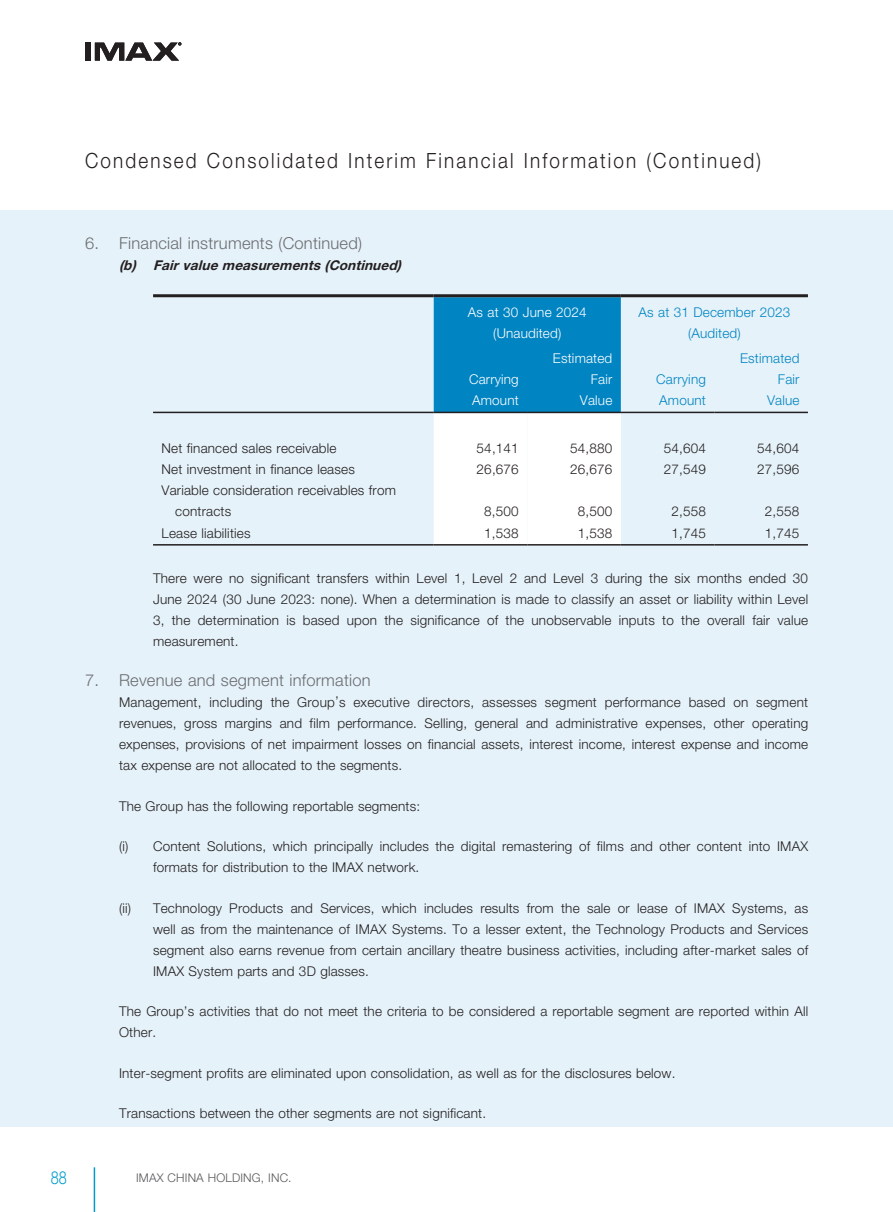
<style>
.page{position:relative;width:893px;height:1212px;background:#fff}
.page>*{position:absolute;margin:0;border:0;box-sizing:border-box;transform-origin:0 0}
.t1{font:300 21px "Helvetica Neue LT Std";letter-spacing:.115em;color:#231f20;scale:.9 1}
.t2{font:300 18px "Helvetica Neue LT Std";color:#009cce;scale:.8 1}
.t3{font:300 16.5px "Helvetica Neue LT Std";letter-spacing:.015em;color:#6c6d70}
.t4{font:300 13.5px/21px "Helvetica Neue LT Std";letter-spacing:.015em;color:#231f20}
.t5{font:300 13.5px/21px "Helvetica Neue LT Std";letter-spacing:.015em;color:#0084c2;text-align:center}
.t6{font:300 13.5px/21px "Helvetica Neue LT Std";letter-spacing:.015em;color:#fff;text-align:center}
.t7{font:italic 700 13.5px "Helvetica Neue LT Std";color:#231f20}
.t8{font:300 12px "Helvetica Neue LT Std";letter-spacing:.015em;color:#57585a}
</style>
<div class="page">
<div style="left:0;top:210px;width:893px;height:917px;background:#e5f2f9"></div>
<div style="left:85px;top:43px;width:6px;height:18px;background:#231f20"></div>
<svg style="left:95px;top:43px;width:86px;height:18px"></svg>
<hr style="left:94px;top:1167px;width:1px;height:45px;background:#009cce">
<svg style="left:434px;top:297px;width:187px;height:249px;background:#87c4e1"></svg>
<hr style="left:153px;top:294px;width:281px;height:3px;background:#231f20">
<hr style="left:434px;top:294px;width:187px;height:3px;background:#231f20">
<hr style="left:621px;top:294px;width:187px;height:3px;background:#231f20">
<hr style="left:153px;top:412px;width:281px;height:1px;background:#231f20">
<hr style="left:434px;top:412px;width:93px;height:1px;background:#231f20">
<hr style="left:527px;top:412px;width:94px;height:1px;background:#231f20">
<hr style="left:621px;top:412px;width:93px;height:1px;background:#231f20">
<hr style="left:714px;top:412px;width:94px;height:1px;background:#231f20">
<hr style="left:153px;top:544px;width:281px;height:1px;background:#231f20">
<hr style="left:434px;top:544px;width:93px;height:1px;background:#231f20">
<hr style="left:527px;top:544px;width:94px;height:1px;background:#231f20">
<hr style="left:621px;top:544px;width:93px;height:1px;background:#231f20">
<hr style="left:714px;top:544px;width:94px;height:1px;background:#231f20">
<h1 class="t1" style="left:85px;top:148px;width:753px">Condensed Consolidated Interim Financial Information (Continued)</h1>
<p class="t3" style="left:85px;top:233px;width:279px">6. Financial instruments (Continued)</p>
<p class="t7" style="left:119px;top:256px;width:283px">(b) Fairvalue measurements(Continued)</p>
<p class="t6" style="left:468px;top:301px;width:120px">As at 30 June 2024 (Unaudited)</p>
<p class="t5" style="left:638px;top:301px;width:153px">As at 31 December 2023 (Audited)</p>
<p class="t6" style="left:469px;top:368px;width:51px;text-align:left">Carrying<br>Amount</p>
<p class="t6" style="left:553px;top:347px;width:61px;text-align:right">Estimated<br>Fair<br>Value</p>
<p class="t5" style="left:740px;top:347px;width:61px;text-align:right">Estimated<br>Fair<br>Value</p>
<p class="t5" style="left:656px;top:368px;width:51px;text-align:left">Carrying<br>Amount</p>
<p class="t4" style="left:162px;top:438px;width:176px">Net financed sales receivable</p>
<p class="t4" style="left:477px;top:438px;width:44px">54,141</p>
<p class="t4" style="left:570px;top:438px;width:44px">54,880</p>
<p class="t4" style="left:664px;top:438px;width:44px">54,604</p>
<p class="t4" style="left:757px;top:438px;width:44px">54,604</p>
<p class="t4" style="left:162px;top:459px;width:195px">Net investment in finance leases</p>
<p class="t4" style="left:477px;top:459px;width:44px">26,676</p>
<p class="t4" style="left:570px;top:459px;width:44px">26,676</p>
<p class="t4" style="left:664px;top:459px;width:44px">27,549</p>
<p class="t4" style="left:757px;top:459px;width:44px">27,596</p>
<p class="t4" style="left:175px;top:480px;width:222px;text-indent:-14px">Variable consideration receivables from contracts</p>
<p class="t4" style="left:484px;top:501px;width:36px">8,500</p>
<p class="t4" style="left:578px;top:501px;width:36px">8,500</p>
<p class="t4" style="left:671px;top:501px;width:36px">2,558</p>
<p class="t4" style="left:765px;top:501px;width:36px">2,558</p>
<p class="t4" style="left:162px;top:522px;width:90px">Lease liabilities</p>
<p class="t4" style="left:484px;top:522px;width:36px">1,538</p>
<p class="t4" style="left:578px;top:522px;width:36px">1,538</p>
<p class="t4" style="left:671px;top:522px;width:36px">1,745</p>
<p class="t4" style="left:765px;top:522px;width:36px">1,745</p>
<p class="t4" style="left:153px;top:567px;width:657px;text-align:justify">There were no significant transfers within Level 1, Level 2 and Level 3 during the six months ended 30<br>June 2024 (30 June 2023: none). When a determination is made to classify an asset or liability within Level 3, the determination is based upon the significance of the unobservable inputs to the overall fair value measurement.</p>
<p class="t3" style="left:85px;top:670px;width:287px">7. Revenue and segment information</p>
<p class="t4" style="left:119px;top:691px;width:691px;text-align:justify">Management, including the Group’s executive directors, assesses segment performance based on segment revenues, gross margins and film performance. Selling, general and administrative expenses, other operating expenses, provisions of net impairment losses on financial assets, interest income, interest expense and income tax expense are not allocated to the segments.</p>
<p class="t4" style="left:119px;top:795px;width:303px">The Group has the following reportable segments:</p>
<p class="t4" style="left:153px;top:836px;width:656px;text-indent:-34px">(i) Content Solutions, which principally includes the digital remastering of films and other content into IMAX formats for distribution to the IMAX network.</p>
<p class="t4" style="left:119px;top:897px;width:14px">(ii)</p>
<p class="t4" style="left:153px;top:897px;width:657px;text-align:justify">Technology Products and Services, which includes results from the sale or lease of IMAX Systems, as well as from the maintenance of IMAX Systems. To a lesser extent, the Technology Products and Services segment also earns revenue from certain ancillary theatre business activities, including after-market sales of IMAX System parts and 3D glasses.</p>
<p class="t4" style="left:119px;top:1001px;width:691px">The Group’s activities that do not meet the criteria to be considered a reportable segment are reported within All<br>Other.</p>
<p class="t4" style="left:119px;top:1062px;width:558px">Inter-segment profits are eliminated upon consolidation, as well as for the disclosures below.</p>
<p class="t4" style="left:119px;top:1103px;width:369px">Transactions between the other segments are not significant.</p>
<h2 class="t2" style="left:51px;top:1166px;width:22px">88</h2>
<p class="t8" style="left:136px;top:1170px;width:157px">IMAX CHINA HOLDING, INC.</p>
</div>
